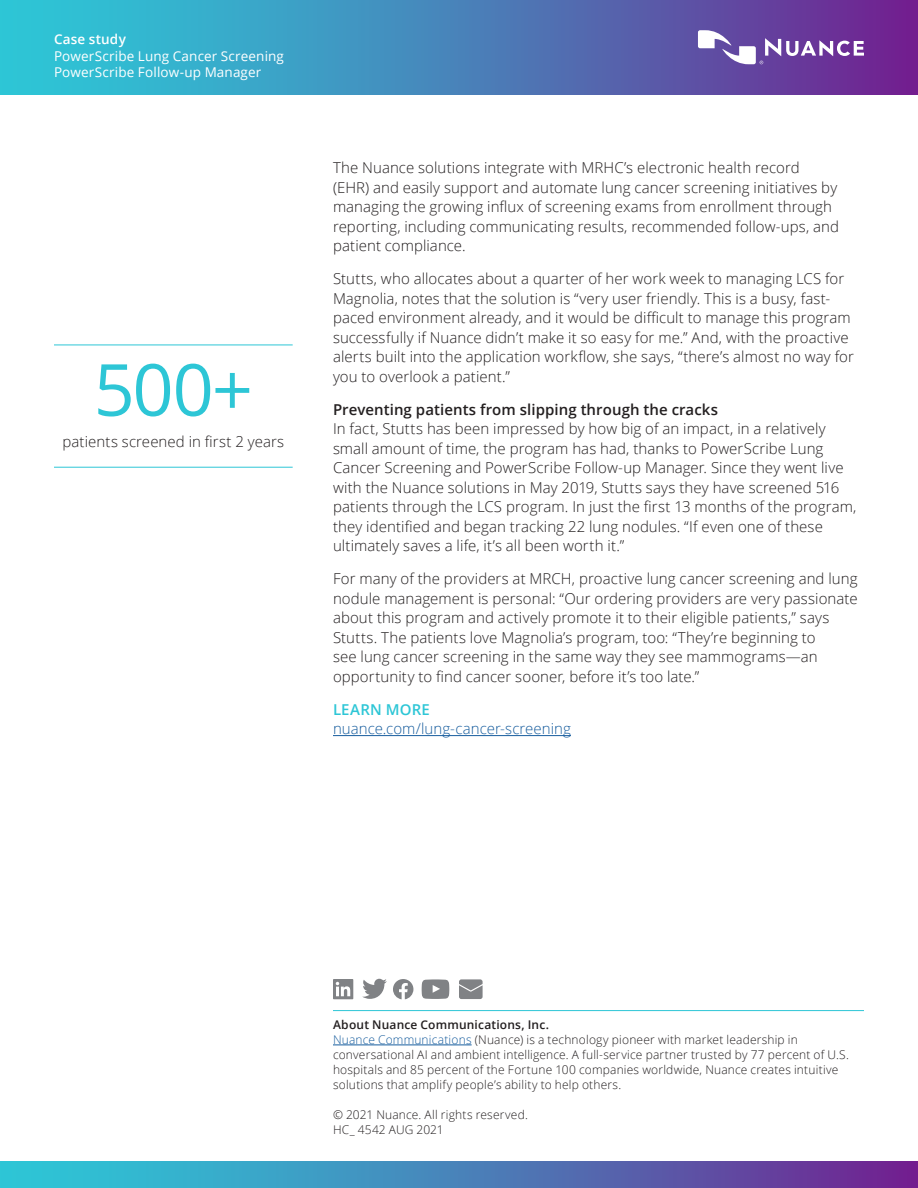
<style>
.page{position:relative;width:918px;height:1188px;background:#fff}
.page>*{position:absolute;margin:0;border:0;box-sizing:border-box;transform-origin:0 0}
.SideBar_Large_Stat{font:72px "Open Sans";color:#2dc6d6}
.Body_Text_10_13{font:300 15px/19.5px "Open Sans";letter-spacing:.005em;color:#231f20}
.Body_Text_Subhead_10{font:600 15px "Open Sans";letter-spacing:.005em;color:#231f20}
.Body_Text_10_13-2{font:300 15px/19.5px "Open Sans";letter-spacing:.005em;color:#175d9e}
.SideBar_Stat_text_10{font:300 15px "Open Sans";letter-spacing:.005em;color:#231f20}
.Product_Offering_Nam{font:13.5px "Open Sans";letter-spacing:.01em;color:#fff}
.Case_study_9_11{font:600 13.5px "Open Sans";letter-spacing:.015em;color:#fff}
.About_Nuance_Legal{font:300 12px/15px "Open Sans";letter-spacing:.015em;color:#231f20}
.About_Nuance_SemiBol{font:600 12px "Open Sans";letter-spacing:.015em;color:#231f20}
.s1{font-weight:600;color:#2dc6d6}
.s2{color:#175d9e}
</style>
<div class="page">
<div style="left:0;top:1161px;width:918px;height:27px;background:linear-gradient(to right,#27d4dc,#6f2692)"></div>
<div style="left:0;top:0;width:918px;height:94px;background:linear-gradient(to right,#27d4dc,#6f2692)"></div>
<svg style="left:698px;top:30px;width:166px;height:34px"></svg>
<svg style="left:333px;top:979px;width:20px;height:20px"></svg>
<svg style="left:362px;top:979px;width:25px;height:20px"></svg>
<svg style="left:393px;top:979px;width:20px;height:20px"></svg>
<svg style="left:422px;top:979px;width:27px;height:20px"></svg>
<svg style="left:459px;top:979px;width:24px;height:20px"></svg>
<hr style="left:333px;top:1010px;width:531px;height:1px;background:#2dc6d6">
<hr style="left:333px;top:1045px;width:139px;height:1px;background:#175d9e">
<hr style="left:333px;top:735px;width:238px;height:1px;background:#175d9e">
<hr style="left:54px;top:345px;width:239px;height:1px;background:#2dc6d6">
<hr style="left:54px;top:467px;width:239px;height:1px;background:#2dc6d6">
<p class="Case_study_9_11" style="left:54px;top:30px;width:73px">Case study</p>
<p class="Product_Offering_Nam" style="left:54px;top:47px;width:232px">PowerScribe Lung Cancer Screening</p>
<p class="Product_Offering_Nam" style="left:54px;top:63px;width:209px">PowerScribe Follow-up Manager</p>
<p class="SideBar_Large_Stat" style="left:94px;top:340px;width:161px">500+</p>
<p class="SideBar_Stat_text_10" style="left:62px;top:432px;width:223px">patients screened in first 2 years</p>
<p class="Body_Text_10_13" style="left:333px;top:158px;width:508px">The Nuance solutions integrate with MRHC’s electronic health record (EHR) and easily support and automate lung cancer screening initiatives by managing the growing influx of screening exams from enrollment through reporting, including communicating results, recommended follow-ups, and patient compliance.</p>
<p class="Body_Text_10_13" style="left:333px;top:269px;width:522px">Stutts, who allocates about a quarter of her work week to managing LCS for Magnolia, notes that the solution is “very user friendly. This is a busy, fast&shy;paced environment already, and it would be difficult to manage this program successfully if Nuance didn’t make it so easy for me.” And, with the proactive alerts built into the application workflow, she says, “there’s almost no way for you to overlook a patient.”</p>
<p class="Body_Text_Subhead_10" style="left:333px;top:399px;width:387px">Preventing patients from slipping through the cracks</p>
<p class="Body_Text_10_13" style="left:333px;top:419px;width:525px">In fact, Stutts has been impressed by how big of an impact, in a relatively small amount of time, the program has had, thanks to PowerScribe Lung Cancer Screening and PowerScribe Follow-up Manager. Since they went live with the Nuance solutions in May 2019, Stutts says they have screened 516 patients through the LCS program. In just the first 13 months of the program, they identified and began tracking 22 lung nodules. “If even one of these ultimately saves a life, it’s all been worth it.”</p>
<p class="Body_Text_10_13" style="left:333px;top:569px;width:526px">For many of the providers at MRCH, proactive lung cancer screening and lung nodule management is personal: “Our ordering providers are very passionate about this program and actively promote it to their eligible patients,” says Stutts. The patients love Magnolia’s program, too: “They’re beginning to<br>see lung cancer screening in the same way they see mammograms—an opportunity to find cancer sooner, before it’s too late.”</p>
<p class="Body_Text_10_13-2" style="left:333px;top:699px;width:239px"><span class="s1">LEARN MORE </span>nuance.com/lung-cancer-screening</p>
<p class="About_Nuance_SemiBol" style="left:333px;top:1016px;width:218px">About Nuance Communications, Inc.</p>
<p class="About_Nuance_Legal" style="left:333px;top:1032px;width:517px"><span class="s2">Nuance Communications</span> (Nuance) is a technology pioneer with market leadership in conversational AI and ambient intelligence. A full-service partner trusted by 77 percent of U.S. hospitals and 85 percent of the Fortune 100 companies worldwide, Nuance creates intuitive solutions that amplify people’s ability to help others.</p>
<p class="About_Nuance_Legal" style="left:333px;top:1107px;width:196px">© 2021 Nuance. All rights reserved.</p>
<p class="About_Nuance_Legal" style="left:333px;top:1122px;width:112px">HC_ 4542 AUG 2021</p>
</div>
